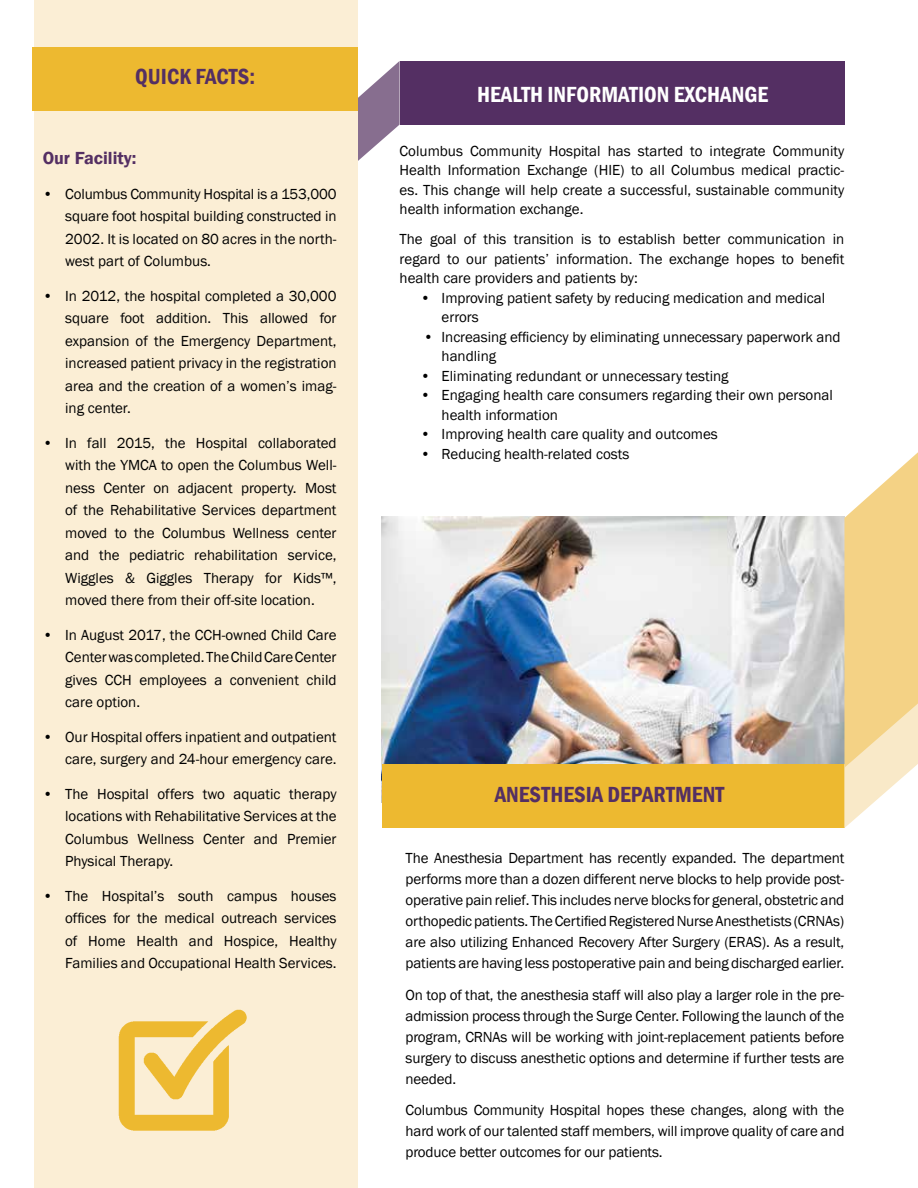
<style>
.page{position:relative;width:918px;height:1188px;background:#fff}
.page>*{position:absolute;margin:0;border:0;box-sizing:border-box;transform-origin:0 0}
.t1{font:600 condensed 22.5px "Franklin Gothic";color:#542f63}
.t2{font:600 condensed 22.5px "Franklin Gothic";color:#fff}
.t3{font:600 18px "Franklin Gothic";color:#542f63}
.t4{font:15px/22.5px "Franklin Gothic";color:#000;text-align:justify}
</style>
<div class="page">
<img style="left:382px;top:516px;width:462px;height:248px">
<div style="left:400px;top:61px;width:444px;height:64px;background:#542f63"></div>
<svg style="left:358px;top:61px;width:42px;height:100px"></svg>
<div style="left:382px;top:764px;width:462px;height:64px;background:#edb930"></div>
<div style="left:34px;top:0;width:324px;height:1188px;background:#fbeed5"></div>
<div style="left:32px;top:47px;width:326px;height:64px;background:#edb930"></div>
<svg style="left:844px;top:452px;width:74px;height:376px"></svg>
<img style="left:118px;top:1009px;width:129px;height:122px">
<h1 class="t1" style="left:135px;top:62px;width:121px">QUICK FACTS:</h1>
<p class="t3" style="left:43px;top:147px;width:95px">Our Facility:</p>
<p class="t4" style="left:65px;top:183px;width:273px;text-indent:-22px">• Columbus Community Hospital is a 153,000 square foot hospital building constructed in 2002. It is located on 80 acres in the north&shy;west part of Columbus.</p>
<p class="t4" style="left:65px;top:285px;width:273px;text-indent:-23px">• In 2012, the hospital completed a 30,000 square foot addition. This allowed for expansion of the Emergency Department, increased patient privacy in the registration area and the creation of a women’s imag&shy;ing center.</p>
<p class="t4" style="left:65px;top:432px;width:273px;text-indent:-23px">• In fall 2015, the Hospital collaborated with the YMCA to open the Columbus Well&shy;ness Center on adjacent property. Most of the Rehabilitative Services department moved to the Columbus Wellness center and the pediatric rehabilitation service, Wiggles &amp; Giggles Therapy for Kids™, moved there from their off-site location.</p>
<p class="t4" style="left:65px;top:624px;width:273px;text-indent:-23px">• In August 2017, the CCH-owned Child Care Center was completed. The Child Care Center gives CCH employees a convenient child care option.</p>
<p class="t4" style="left:43px;top:726px;width:295px;text-align:right">• Our Hospital offers inpatient and outpatient care, surgery and 24-hour emergency care.</p>
<p class="t4" style="left:65px;top:783px;width:273px;text-indent:-23px">• The Hospital offers two aquatic therapy locations with Rehabilitative Services at the Columbus Wellness Center and Premier Physical Therapy.</p>
<p class="t4" style="left:65px;top:885px;width:273px;text-indent:-23px">• The Hospital’s south campus houses offices for the medical outreach services of Home Health and Hospice, Healthy Families and Occupational Health Services.</p>
<h1 class="t2" style="left:477px;top:80px;width:293px">HEALTH INFORMATION EXCHANGE</h1>
<p class="t4" style="left:400px;top:141px;width:446px;line-height:19.5px">Columbus Community Hospital has started to integrate Community Health Information Exchange (HIE) to all Columbus medical practic&shy;es. This change will help create a successful, sustainable community health information exchange.</p>
<p class="t4" style="left:400px;top:230px;width:446px;line-height:19.5px">The goal of this transition is to establish better communication in regard to our patients’ information. The exchange hopes to benefit health care providers and patients by:</p>
<p class="t4" style="left:442px;top:288px;width:385px;line-height:19.5px;text-indent:-21px">• Improving patient safety by reducing medication and medical errors</p>
<p class="t4" style="left:442px;top:327px;width:401px;line-height:19.5px;text-indent:-18px">• Increasing efficiency by eliminating unnecessary paperwork and handling</p>
<p class="t4" style="left:421px;top:365px;width:310px">• Eliminating redundant or unnecessary testing</p>
<p class="t4" style="left:442px;top:386px;width:393px;line-height:19.5px;text-indent:-21px">• Engaging health care consumers regarding their own personal health information</p>
<p class="t4" style="left:421px;top:423px;width:299px">• Improving health care quality and outcomes</p>
<p class="t4" style="left:421px;top:443px;width:210px">• Reducing health-related costs</p>
<h1 class="t1" style="left:495px;top:779px;width:231px">ANESTHESIA DEPARTMENT</h1>
<p class="t4" style="left:406px;top:848px;width:440px;line-height:21px">The Anesthesia Department has recently expanded. The department performs more than a dozen different nerve blocks to help provide post&shy;operative pain relief. This includes nerve blocks for general, obstetric and orthopedic patients. The Certified Registered Nurse Anesthetists (CRNAs) are also utilizing Enhanced Recovery After Surgery (ERAS). As a result, patients are having less postoperative pain and being discharged earlier.</p>
<p class="t4" style="left:406px;top:984px;width:440px;line-height:21px">On top of that, the anesthesia staff will also play a larger role in the pre&shy;admission process through the Surge Center. Following the launch of the program, CRNAs will be working with joint-replacement patients before surgery to discuss anesthetic options and determine if further tests are needed.</p>
<p class="t4" style="left:406px;top:1100px;width:440px;line-height:21px">Columbus Community Hospital hopes these changes, along with the hard work of our talented staff members, will improve quality of care and produce better outcomes for our patients.</p>
</div>
